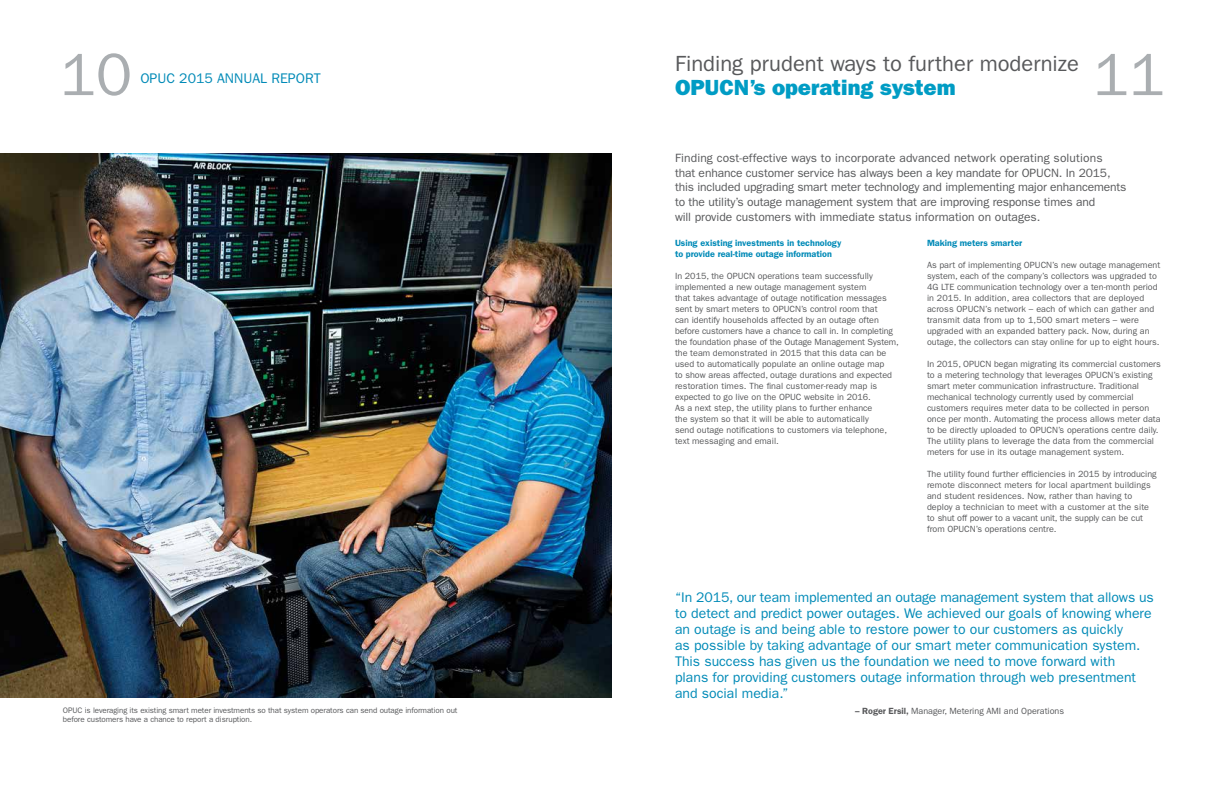
<style>
.page{position:relative;width:1224px;height:792px;background:#fff}
.page>*{position:absolute;margin:0;border:0;box-sizing:border-box;transform-origin:0 0}
.t1{font:60px "Franklin Gothic";color:#aaaeb1}
.t2{font:22px "Franklin Gothic";color:#58595b}
.t3{font:800 22px "Franklin Gothic";color:#009cc4}
.t4{font:14px/16px "Franklin Gothic";color:#008ab7}
.t5{font:12px/14.7px "Franklin Gothic";letter-spacing:-.01em;color:#58595b}
.t6{font:9px/11px "Franklin Gothic";color:#58595b}
.t7{font:600 9px/11px "Franklin Gothic";color:#008ab7}
.t8{font:8px "Franklin Gothic";letter-spacing:-.01em;color:#58595b}
.s1{font-weight:600}
</style>
<div class="page">
<img style="left:0;top:153px;width:612px;height:545px">
<h1 class="t1" style="left:60px;top:40px;width:73px">10</h1>
<h3 class="t4" style="left:140px;top:70px;width:182px">OPUC 2015 ANNUAL REPORT</h3>
<h2 class="t2" style="left:675px;top:50px;width:406px">Finding prudent ways to further modernize</h2>
<h2 class="t3" style="left:675px;top:74px;width:282px">OPUCN’s operating system</h2>
<h1 class="t1" style="left:1093px;top:40px;width:73px">11</h1>
<p class="t5" style="left:675px;top:150px;width:453px">Finding cost-effective ways to incorporate advanced network operating solutions<br>that enhance customer service has always been a key mandate for OPUCN. In 2015, this included upgrading smart meter technology and implementing major enhancements to the utility’s outage management system that are improving response times and<br>will provide customers with immediate status information on outages.</p>
<p class="t7" style="left:675px;top:238px;width:168px">Using existing investments in technology to provide real-time outage information</p>
<p class="t6" style="left:675px;top:271px;width:225px">In 2015, the OPUCN operations team successfully implemented a new outage management system<br>that takes advantage of outage notification messages sent by smart meters to OPUCN’s control room that<br>can identify households affected by an outage often before customers have a chance to call in. In completing the foundation phase of the Outage Management System, the team demonstrated in 2015 that this data can be used to automatically populate an online outage map<br>to show areas affected, outage durations and expected restoration times. The final customer-ready map is expected to go live on the OPUC website in 2016.<br>As a next step, the utility plans to further enhance<br>the system so that it will be able to automatically<br>send outage notifications to customers via telephone, text messaging and email.</p>
<p class="t7" style="left:927px;top:238px;width:97px">Making meters smarter</p>
<p class="t6" style="left:927px;top:260px;width:235px">As part of implementing OPUCN’s new outage management system, each of the company’s collectors was upgraded to 4G LTE communication technology over a ten-month period in 2015. In addition, area collectors that are deployed across OPUCN’s network – each of which can gather and transmit data from up to 1,500 smart meters – were upgraded with an expanded battery pack. Now, during an outage, the collectors can stay online for up to eight hours.</p>
<p class="t6" style="left:927px;top:359px;width:236px">In 2015, OPUCN began migrating its commercial customers to a metering technology that leverages OPUCN’s existing smart meter communication infrastructure. Traditional mechanical technology currently used by commercial customers requires meter data to be collected in person once per month. Automating the process allows meter data to be directly uploaded to OPUCN’s operations centre daily.<br>The utility plans to leverage the data from the commercial meters for use in its outage management system.</p>
<p class="t6" style="left:927px;top:469px;width:231px">The utility found further efficiencies in 2015 by introducing remote disconnect meters for local apartment buildings and student residences. Now, rather than having to deploy a technician to meet with a customer at the site to shut off power to a vacant unit, the supply can be cut from OPUCN’s operations centre.</p>
<p class="t4" style="left:675px;top:589px;width:480px">“In 2015, our team implemented an outage management system that allows us to detect and predict power outages. We achieved our goals of knowing where an outage is and being able to restore power to our customers as quickly<br>as possible by taking advantage of our smart meter communication system.<br>This success has given us the foundation we need to move forward with<br>plans for providing customers outage information through web presentment and social media.”</p>
<p class="t8" style="left:63px;top:705px;width:396px">OPUC is leveraging its existing smart meter investments so that system operators can send outage information out</p>
<p class="t6" style="left:855px;top:705px;width:211px"><span class="s1">– Roger Ersil,</span> Manager, Metering AMI and Operations</p>
<p class="t8" style="left:63px;top:714px;width:191px">before customers have a chance to report a disruption.</p>
</div>
